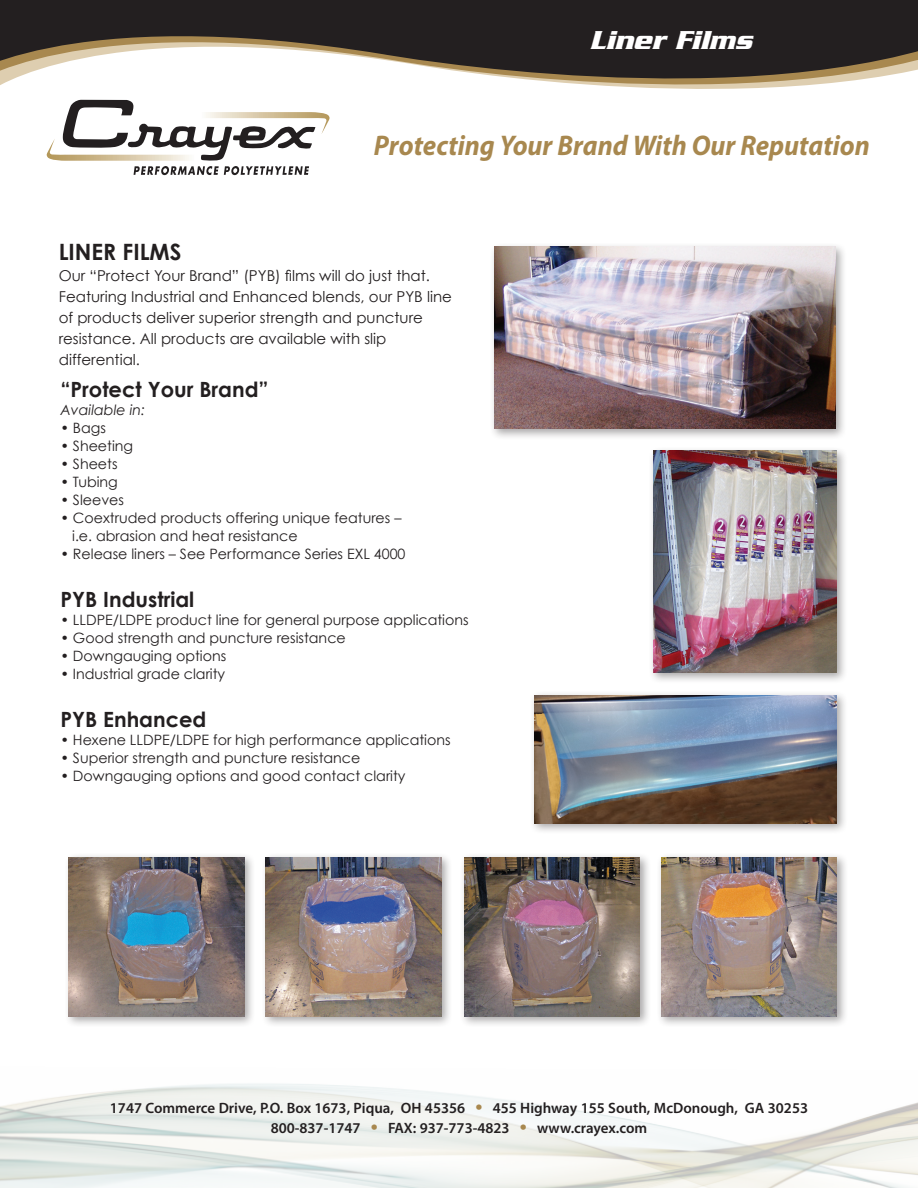
<style>
.page{position:relative;width:918px;height:1188px;background:#fff}
.page>*{position:absolute;margin:0;border:0;box-sizing:border-box;transform-origin:0 0}
.t1{font:italic 700 28.5px "Myriad Pro";color:#a8884f;scale:.94 1}
.t2{font:italic 900 25.5px "Julius";color:#fff}
.t3{font:700 22.5px "Century Gothic";color:#231f20}
.t4{font:700 21px "Century Gothic";color:#231f20}
.t5{font:15px/21px "Century Gothic";color:#231f20}
.t6{font:600 15px "Myriad Pro";color:#231f20}
.t7{font:14.25px/18px "Century Gothic";color:#231f20}
.t8{font:italic 14.25px "Century Gothic";color:#231f20}
.s1{font-size:22.5px;color:#a8884f}
</style>
<div class="page">
<svg style="left:0;top:0;width:918px;height:100px;fill:#231f20"></svg>
<svg style="left:46px;top:100px;width:284px;height:75px"></svg>
<div style="left:261px;top:853px;width:192px;height:174px;background:#231f20;opacity:.4"></div>
<img style="left:266px;top:858px;width:176px;height:158px">
<div style="left:64px;top:853px;width:192px;height:174px;background:#231f20;opacity:.4"></div>
<img style="left:69px;top:858px;width:176px;height:158px">
<div style="left:459px;top:853px;width:192px;height:174px;background:#231f20;opacity:.4"></div>
<img style="left:464px;top:858px;width:176px;height:158px">
<div style="left:656px;top:853px;width:192px;height:174px;background:#231f20;opacity:.4"></div>
<img style="left:661px;top:858px;width:176px;height:158px">
<div style="left:489px;top:242px;width:358px;height:199px;background:#231f20;opacity:.4"></div>
<img style="left:494px;top:247px;width:341px;height:182px">
<div style="left:648px;top:446px;width:201px;height:239px;background:#231f20;opacity:.4"></div>
<img style="left:653px;top:451px;width:184px;height:222px">
<div style="left:530px;top:690px;width:318px;height:145px;background:#231f20;opacity:.4"></div>
<img style="left:535px;top:695px;width:302px;height:128px">
<p class="t2" style="left:590px;top:26px;width:172px">Liner Films</p>
<p class="t1" style="left:374px;top:130px;width:529px">Protecting Your Brand With Our Reputation</p>
<p class="t3" style="left:59px;top:238px;width:124px">LINER FILMS</p>
<p class="t5" style="left:59px;top:265px;width:395px">Our “Protect Your Brand” (PYB) films will do just that.<br>Featuring Industrial and Enhanced blends, our PYB line of products deliver superior strength and puncture resistance. All products are available with slip differential.</p>
<p class="t4" style="left:60px;top:376px;width:210px">“Protect Your Brand”</p>
<p class="t8" style="left:60px;top:401px;width:86px">Available in:</p>
<p class="t7" style="left:60px;top:419px;width:47px">• Bags</p>
<p class="t7" style="left:60px;top:437px;width:74px">• Sheeting</p>
<p class="t7" style="left:60px;top:455px;width:59px">• Sheets</p>
<p class="t7" style="left:60px;top:473px;width:59px">• Tubing</p>
<p class="t7" style="left:60px;top:491px;width:65px">• Sleeves</p>
<p class="t7" style="left:72px;top:509px;width:331px;text-indent:-12px">• Coextruded products offering unique features – i.e. abrasion and heat resistance</p>
<p class="t7" style="left:60px;top:545px;width:347px">• Release liners – See Performance Series EXL 4000</p>
<p class="t4" style="left:60px;top:586px;width:135px">PYB Industrial</p>
<p class="t7" style="left:60px;top:611px;width:410px">• LLDPE/LDPE product line for general purpose applications</p>
<p class="t7" style="left:60px;top:629px;width:287px">• Good strength and puncture resistance</p>
<p class="t7" style="left:60px;top:647px;width:167px">• Downgauging options</p>
<p class="t7" style="left:60px;top:665px;width:166px">• Industrial grade clarity</p>
<p class="t4" style="left:60px;top:706px;width:148px">PYB Enhanced</p>
<p class="t7" style="left:60px;top:731px;width:392px">• Hexene LLDPE/LDPE for high performance applications</p>
<p class="t7" style="left:60px;top:749px;width:302px">• Superior strength and puncture resistance</p>
<p class="t7" style="left:60px;top:767px;width:347px">• Downgauging options and good contact clarity</p>
<p class="t6" style="left:110px;top:1100px;width:700px">1747 Commerce Drive, P.O. Box 1673, Piqua, OH 45356 <span class="s1">•</span> 455 Highway 155 South, McDonough, GA 30253</p>
<p class="t6" style="left:271px;top:1119px;width:378px">800-837-1747 <span class="s1">•</span> FAX: 937-773-4823 <span class="s1">•</span> www.crayex.com</p>
</div>
